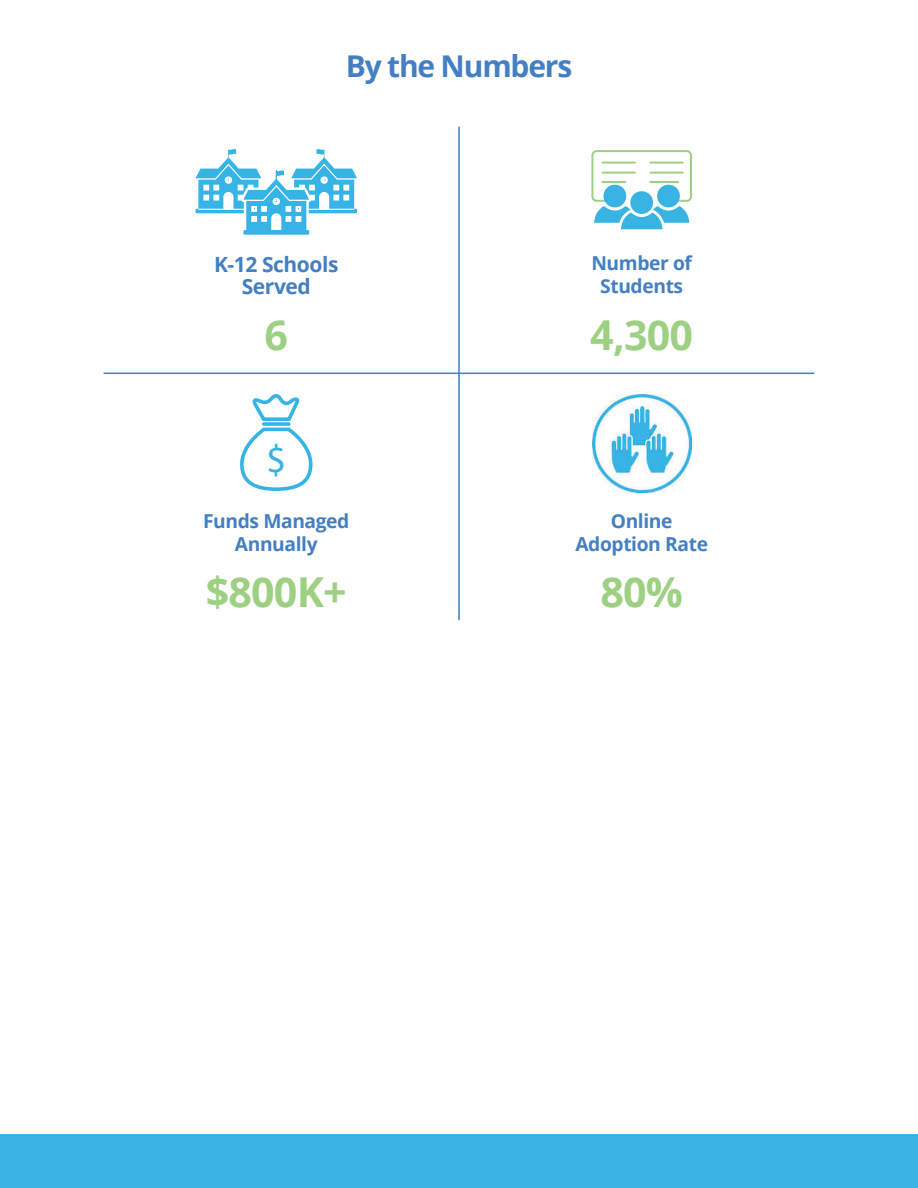
<style>
.page{position:relative;width:918px;height:1188px;background:#fff}
.page>*{position:absolute;margin:0;border:0;box-sizing:border-box;transform-origin:0 0}
.t1{font:700 41.25px "Open Sans";letter-spacing:-.02em;color:#9ed083}
.t2{font:39.75px "Myriad Pro";color:#38b3e4}
.t3{font:700 30px "Open Sans";letter-spacing:-.04em;color:#437fc2}
.t4{font:700 21px/22.2px "Open Sans";letter-spacing:-.02em;color:#437fc2;text-align:center}
.t5{font:700 19.2px/23.1px "Open Sans";letter-spacing:-.02em;color:#437fc2;text-align:center}
</style>
<div class="page">
<div style="left:0;top:1134px;width:918px;height:54px;background:#38b3e4"></div>
<div style="left:243px;top:230px;width:66px;height:5px;background:#35b4e5"></div>
<svg style="left:196px;top:149px;width:161px;height:82px"></svg>
<svg style="left:240px;top:394px;width:73px;height:97px"></svg>
<svg style="left:264px;top:422px;width:25px;height:4px"></svg>
<img style="left:592px;top:394px;width:99px;height:99px">
<div style="left:591px;top:150px;width:101px;height:52px;border:2px solid #9ed083;border-radius:4px"></div>
<hr style="left:602px;top:162px;width:33px;height:2px;background:#9ed083">
<hr style="left:602px;top:172px;width:33px;height:2px;background:#9ed083">
<hr style="left:602px;top:181px;width:23px;height:2px;background:#9ed083">
<hr style="left:650px;top:162px;width:33px;height:2px;background:#9ed083">
<hr style="left:650px;top:172px;width:33px;height:2px;background:#9ed083">
<hr style="left:650px;top:181px;width:28px;height:2px;background:#9ed083">
<div style="left:603px;top:185px;width:23px;height:22px;background:#38b3e4;border-radius:50%"></div>
<div style="left:630px;top:191px;width:23px;height:23px;background:#38b3e4;border-radius:50%"></div>
<div style="left:657px;top:185px;width:23px;height:22px;background:#38b3e4;border-radius:50%"></div>
<svg style="left:594px;top:206px;width:95px;height:23px"></svg>
<hr style="left:458px;top:127px;width:2px;height:493px;background:#437fc2">
<hr style="left:104px;top:373px;width:710px;height:1px;background:#437fc2">
<h3 class="t3" style="left:346px;top:54px;width:228px">By the Numbers</h3>
<p class="t4" style="left:214px;top:255px;width:126px">K-12 Schools<br>Served</p>
<h1 class="t1" style="left:265px;top:318px;width:25px">6</h1>
<p class="t5" style="left:591px;top:254px;width:102px;line-height:22.2px">Number of<br>Students</p>
<h1 class="t1" style="left:590px;top:318px;width:104px">4,300</h1>
<h2 class="t2" style="left:266px;top:443px;width:22px">$</h2>
<p class="t5" style="left:203px;top:511px;width:148px">Funds Managed<br>Annually</p>
<h1 class="t1" style="left:206px;top:576px;width:142px">$800K+</h1>
<h1 class="t1" style="left:600px;top:576px;width:84px">80%</h1>
<p class="t5" style="left:575px;top:511px;width:134px">Online<br>Adoption Rate</p>
</div>
